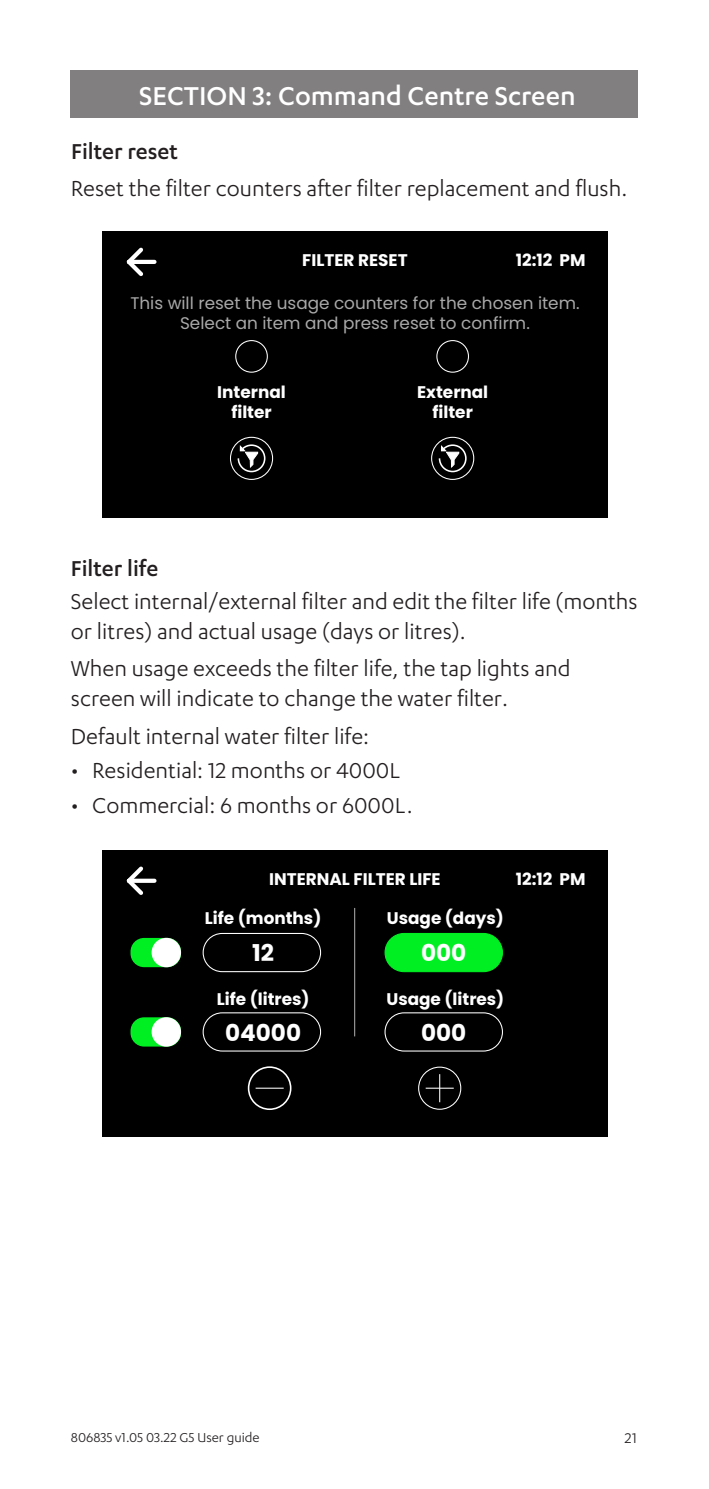
<style>
.page{position:relative;width:709px;height:1489px;background:#fff}
.page>*{position:absolute;margin:0;border:0;box-sizing:border-box;transform-origin:0 0}
.t1{font:500 30px "Karbon";color:#fff}
._10pt_body{font:25px/30px "Karbon";color:#231f20}
.subhead3{font:500 25px "Karbon";color:#231f20}
.t2{font:700 23.25px "Poppins";color:#fff}
.t3{font:700 16.75px/20.2px "Poppins";color:#fff;text-align:center}
.t4{font:16.75px/20.2px "Poppins";color:#a9a9a9;text-align:center}
.t5{font:16.25px "Karbon";color:#231f20}
.t6{font:15px "Karbon";color:#231f20}
</style>
<div class="page">
<div style="left:71px;top:71px;width:567px;height:47px;background:#827f80"></div>
<div style="left:102px;top:231px;width:505px;height:286px;background:#000"></div>
<hr style="left:129px;top:260px;width:25px;height:4px;background:#fff">
<svg style="left:126px;top:247px;width:21px;height:29px"></svg>
<svg style="left:438px;top:443px;width:29px;height:30px"></svg>
<div style="left:431px;top:437px;width:43px;height:43px;border:1px solid #fff;border-radius:50%"></div>
<svg style="left:237px;top:443px;width:29px;height:30px"></svg>
<div style="left:230px;top:437px;width:43px;height:43px;border:1px solid #fff;border-radius:50%"></div>
<div style="left:235px;top:340px;width:33px;height:32px;border:1px solid #fff;border-radius:50%"></div>
<div style="left:436px;top:340px;width:33px;height:32px;border:1px solid #fff;border-radius:50%"></div>
<div style="left:102px;top:850px;width:505px;height:286px;background:#000"></div>
<div style="left:385px;top:933px;width:117px;height:38px;background:#00ef23;border-radius:19px"></div>
<div style="left:384px;top:932px;width:119px;height:40px;border:1px solid #00ef23;border-radius:19px"></div>
<div style="left:130px;top:937px;width:51px;height:30px;background:#00ef23;border-radius:14px"></div>
<div style="left:152px;top:937px;width:29px;height:30px;background:#fff;border-radius:50%"></div>
<div style="left:130px;top:1017px;width:51px;height:29px;background:#00ef23;border-radius:14px"></div>
<div style="left:152px;top:1017px;width:29px;height:29px;background:#fff;border-radius:50%"></div>
<div style="left:203px;top:932px;width:118px;height:40px;border:1px solid #fff;border-radius:19px"></div>
<div style="left:203px;top:1012px;width:118px;height:39px;border:1px solid #fff;border-radius:19px"></div>
<div style="left:384px;top:1012px;width:119px;height:39px;border:1px solid #fff;border-radius:19px"></div>
<svg style="left:147px;top:878px;width:7px;height:4px"></svg>
<svg style="left:126px;top:866px;width:21px;height:29px"></svg>
<div style="left:248px;top:1066px;width:43px;height:43px;border:2px solid #fff;border-radius:50%"></div>
<svg style="left:255px;top:1087px;width:29px;height:1px"></svg>
<svg style="left:418px;top:1067px;width:43px;height:42px"></svg>
<div style="left:418px;top:1066px;width:43px;height:43px;border:1px solid #fff;border-radius:50%"></div>
<svg style="left:425px;top:1074px;width:29px;height:28px"></svg>
<hr style="left:354px;top:907px;width:1px;height:129px;background:#a9a9a9">
<p class="t1" style="left:139px;top:79px;width:438px">SECTION 3: Command Centre Screen</p>
<p class="subhead3" style="left:71px;top:138px;width:108px">Filter reset</p>
<p class="_10pt_body" style="left:71px;top:172px;width:558px">Reset the filter counters after filter replacement and flush.</p>
<p class="t3" style="left:302px;top:250px;width:107px">FILTER RESET</p>
<p class="t3" style="left:516px;top:250px;width:71px">12:12 PM</p>
<p class="t4" style="left:130px;top:293px;width:451px">This will reset the usage counters for the chosen item.<br>Select an item and press reset to confirm.</p>
<p class="t3" style="left:217px;top:381px;width:70px">Internal filter</p>
<p class="t3" style="left:417px;top:381px;width:73px">External filter</p>
<p class="subhead3" style="left:71px;top:554px;width:89px">Filter life</p>
<p class="_10pt_body" style="left:71px;top:586px;width:568px">Select internal/external filter and edit the filter life (months or litres) and actual usage (days or litres).</p>
<p class="_10pt_body" style="left:71px;top:653px;width:501px">When usage exceeds the filter life, the tap lights and screen will indicate to change the water filter.</p>
<p class="_10pt_body" style="left:71px;top:720px;width:300px">Default internal water filter life:</p>
<p class="_10pt_body" style="left:71px;top:755px;width:331px">• Residential: 12 months or 4000L</p>
<p class="_10pt_body" style="left:71px;top:789px;width:343px">• Commercial: 6 months or 6000L.</p>
<p class="t3" style="left:269px;top:869px;width:173px">INTERNAL FILTER LIFE</p>
<p class="t3" style="left:516px;top:869px;width:71px">12:12 PM</p>
<p class="t3" style="left:205px;top:907px;width:118px">Life (months)</p>
<p class="t3" style="left:387px;top:907px;width:118px">Usage (days)</p>
<p class="t2" style="left:252px;top:939px;width:23px">12</p>
<p class="t2" style="left:421px;top:939px;width:47px">000</p>
<p class="t3" style="left:217px;top:988px;width:94px">Life (litres)</p>
<p class="t3" style="left:386px;top:988px;width:119px">Usage (litres)</p>
<p class="t2" style="left:225px;top:1018px;width:78px">04000</p>
<p class="t2" style="left:421px;top:1018px;width:47px">000</p>
<p class="t6" style="left:71px;top:1429px;width:190px">806835 v1.05 03.22 G5 User guide</p>
<p class="t5" style="left:625px;top:1429px;width:14px">21</p>
</div>
